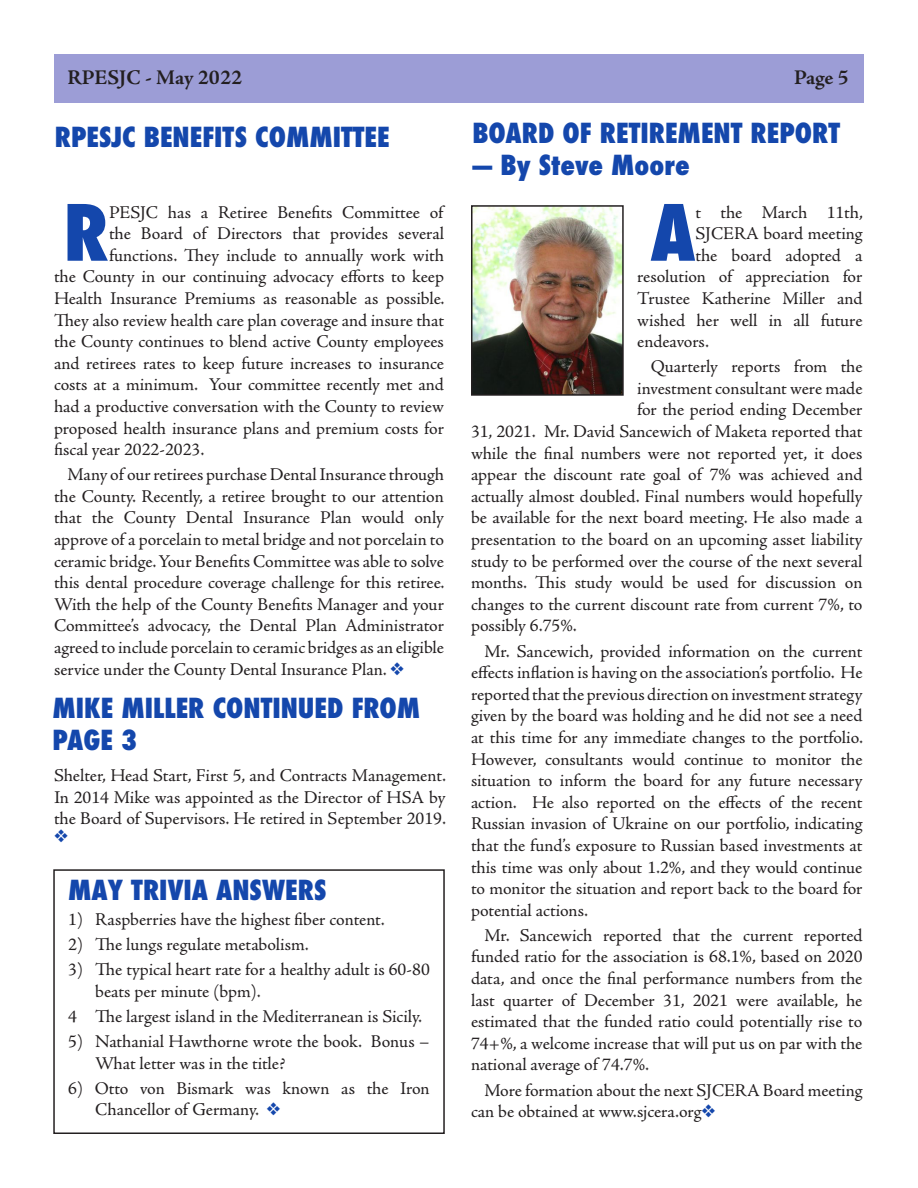
<style>
.page{position:relative;width:918px;height:1188px;background:#fff}
.page>*{position:absolute;margin:0;border:0;box-sizing:border-box;transform-origin:0 0}
.Body{font:800 condensed 75.3px "Futura";color:#1447ac}
.Trivia_answers{font:800 condensed 26.85px/32.2px "Futura";color:#1447ac}
.t1{font:700 21px "Adobe Jenson Pro";color:#231f20}
.Body-2{font:18px/21.6px "Adobe Jenson Pro";letter-spacing:-.005em;color:#231f20;text-align:justify}
.Trivia_answers-2{font:18px/21.6px "Adobe Jenson Pro";letter-spacing:-.005em;color:#231f20}
.s1{color:#1447ac}
</style>
<div class="page">
<div style="left:54px;top:54px;width:810px;height:48px;background:#9c9dd6"></div>
<div style="left:53px;top:869px;width:392px;height:265px;border:2px solid #231f20"></div>
<img style="left:474px;top:208px;width:147px;height:185px">
<div style="left:471px;top:205px;width:153px;height:191px;border:2px solid #231f20"></div>
<p class="t1" style="left:68px;top:66px;width:176px">RPESJC - May 2022</p>
<p class="t1" style="left:794px;top:66px;width:56px">Page 5</p>
<p class="Trivia_answers" style="left:55px;top:121px;width:336px">RPESJC BENEFITS COMMITTEE</p>
<p class="Body" style="left:64px;top:182px;width:47px">R</p>
<p class="Body-2" style="left:109px;top:201px;width:336px">PESJC has a Retiree Benefits Committee of</p>
<p class="Body-2" style="left:109px;top:223px;width:337px">the Board of Directors that provides several</p>
<p class="Body-2" style="left:109px;top:245px;width:337px">functions. They include to annually work with</p>
<p class="Body-2" style="left:54px;top:266px;width:392px">the County in our continuing advocacy efforts to keep</p>
<p class="Body-2" style="left:54px;top:288px;width:392px">Health Insurance Premiums as reasonable as possible.</p>
<p class="Body-2" style="left:54px;top:309px;width:392px">They also review health care plan coverage and insure that</p>
<p class="Body-2" style="left:54px;top:331px;width:391px">the County continues to blend active County employees</p>
<p class="Body-2" style="left:54px;top:353px;width:392px">and retirees rates to keep future increases to insurance</p>
<p class="Body-2" style="left:54px;top:374px;width:392px">costs at a minimum. Your committee recently met and</p>
<p class="Body-2" style="left:54px;top:396px;width:391px">had a productive conversation with the County to review</p>
<p class="Body-2" style="left:54px;top:417px;width:392px">proposed health insurance plans and premium costs for</p>
<p class="Body-2" style="left:54px;top:439px;width:152px">fiscal year 2022-2023.</p>
<p class="Body-2" style="left:54px;top:464px;width:392px;text-indent:14px">Many of our retirees purchase Dental Insurance through the County. Recently, a retiree brought to our attention that the County Dental Insurance Plan would only approve of a porcelain to metal bridge and not porcelain to ceramic bridge. Your Benefits Committee was able to solve this dental procedure coverage challenge for this retiree.<br>With the help of the County Benefits Manager and your Committee’s advocacy, the Dental Plan Administrator agreed to include porcelain to ceramic bridges as an eligible service under the County Dental Insurance Plan. <span class="s1">❖</span></p>
<p class="Trivia_answers" style="left:53px;top:692px;width:369px">MIKE MILLER CONTINUED FROM<br>PAGE 3</p>
<p class="Body-2" style="left:54px;top:765px;width:394px">Shelter, Head Start, First 5, and Contracts Management.<br>In 2014 Mike was appointed as the Director of HSA by the Board of Supervisors. He retired in September 2019.</p>
<p class="Trivia_answers" style="left:68px;top:874px;width:260px">MAY TRIVIA ANSWERS</p>
<p class="Trivia_answers-2" style="left:68px;top:909px;width:318px">1) Raspberries have the highest fiber content.</p>
<p class="Trivia_answers-2" style="left:68px;top:934px;width:242px">2) The lungs regulate metabolism.</p>
<p class="Trivia_answers-2" style="left:95px;top:959px;width:336px;text-indent:-27px">3) The typical heart rate for a healthy adult is 60-80 beats per minute (bpm).</p>
<p class="Trivia_answers-2" style="left:68px;top:1006px;width:355px">4 The largest island in the Mediterranean is Sicily.</p>
<p class="Trivia_answers-2" style="left:95px;top:1031px;width:336px;text-indent:-27px">5) Nathanial Hawthorne wrote the book. Bonus –<br>What letter was in the title?</p>
<p class="Trivia_answers-2" style="left:95px;top:1078px;width:336px;text-indent:-27px">6) Otto von Bismark was known as the Iron<br>Chancellor of Germany. <span class="s1">❖</span></p>
<p class="Trivia_answers" style="left:472px;top:117px;width:369px">BOARD OF RETIREMENT REPORT</p>
<p class="Trivia_answers" style="left:472px;top:149px;width:219px">— By Steve Moore</p>
<p class="Body" style="left:650px;top:182px;width:47px">A</p>
<p class="Body-2" style="left:696px;top:201px;width:169px">t the March 11th,</p>
<p class="Body-2" style="left:696px;top:223px;width:168px">SJCERA board meeting</p>
<p class="Body-2" style="left:696px;top:245px;width:168px">the board adopted a</p>
<p class="Body-2" style="left:637px;top:266px;width:227px">resolution of appreciation for</p>
<p class="Body-2" style="left:637px;top:288px;width:227px">Trustee Katherine Miller and</p>
<p class="Body-2" style="left:637px;top:309px;width:227px">wished her well in all future</p>
<p class="Body-2" style="left:637px;top:331px;width:73px">endeavors.</p>
<p class="Body-2" style="left:651px;top:356px;width:213px">Quarterly reports from the</p>
<p class="Body-2" style="left:637px;top:378px;width:227px">investment consultant were made</p>
<p class="Body-2" style="left:637px;top:399px;width:227px">for the period ending December</p>
<p class="Body-2" style="left:471px;top:421px;width:393px">31, 2021. Mr. David Sancewich of Maketa reported that</p>
<p class="Body-2" style="left:471px;top:443px;width:393px">while the final numbers were not reported yet, it does</p>
<p class="Body-2" style="left:471px;top:464px;width:393px">appear the discount rate goal of 7% was achieved and</p>
<p class="Body-2" style="left:471px;top:486px;width:393px">actually almost doubled. Final numbers would hopefully</p>
<p class="Body-2" style="left:471px;top:507px;width:393px">be available for the next board meeting. He also made a</p>
<p class="Body-2" style="left:471px;top:529px;width:393px">presentation to the board on an upcoming asset liability</p>
<p class="Body-2" style="left:471px;top:551px;width:393px">study to be performed over the course of the next several</p>
<p class="Body-2" style="left:471px;top:572px;width:393px">months. This study would be used for discussion on</p>
<p class="Body-2" style="left:471px;top:594px;width:393px">changes to the current discount rate from current 7%, to</p>
<p class="Body-2" style="left:471px;top:615px;width:107px">possibly 6.75%.</p>
<p class="Body-2" style="left:471px;top:640px;width:394px;text-indent:14px">Mr. Sancewich, provided information on the current effects inflation is having on the association’s portfolio. He reported that the previous direction on investment strategy given by the board was holding and he did not see a need at this time for any immediate changes to the portfolio.<br>However, consultants would continue to monitor the situation to inform the board for any future necessary action. He also reported on the effects of the recent Russian invasion of Ukraine on our portfolio, indicating that the fund’s exposure to Russian based investments at this time was only about 1.2%, and they would continue to monitor the situation and report back to the board for potential actions.</p>
<p class="Body-2" style="left:471px;top:925px;width:393px;text-indent:14px">Mr. Sancewich reported that the current reported funded ratio for the association is 68.1%, based on 2020 data, and once the final performance numbers from the last quarter of December 31, 2021 were available, he estimated that the funded ratio could potentially rise to 74+%, a welcome increase that will put us on par with the national average of 74.7%.</p>
<p class="Body-2" style="left:471px;top:1079px;width:393px;text-indent:14px">More formation about the next SJCERA Board meeting can be obtained at www.sjcera.org<span class="s1">❖</span></p>
</div>
